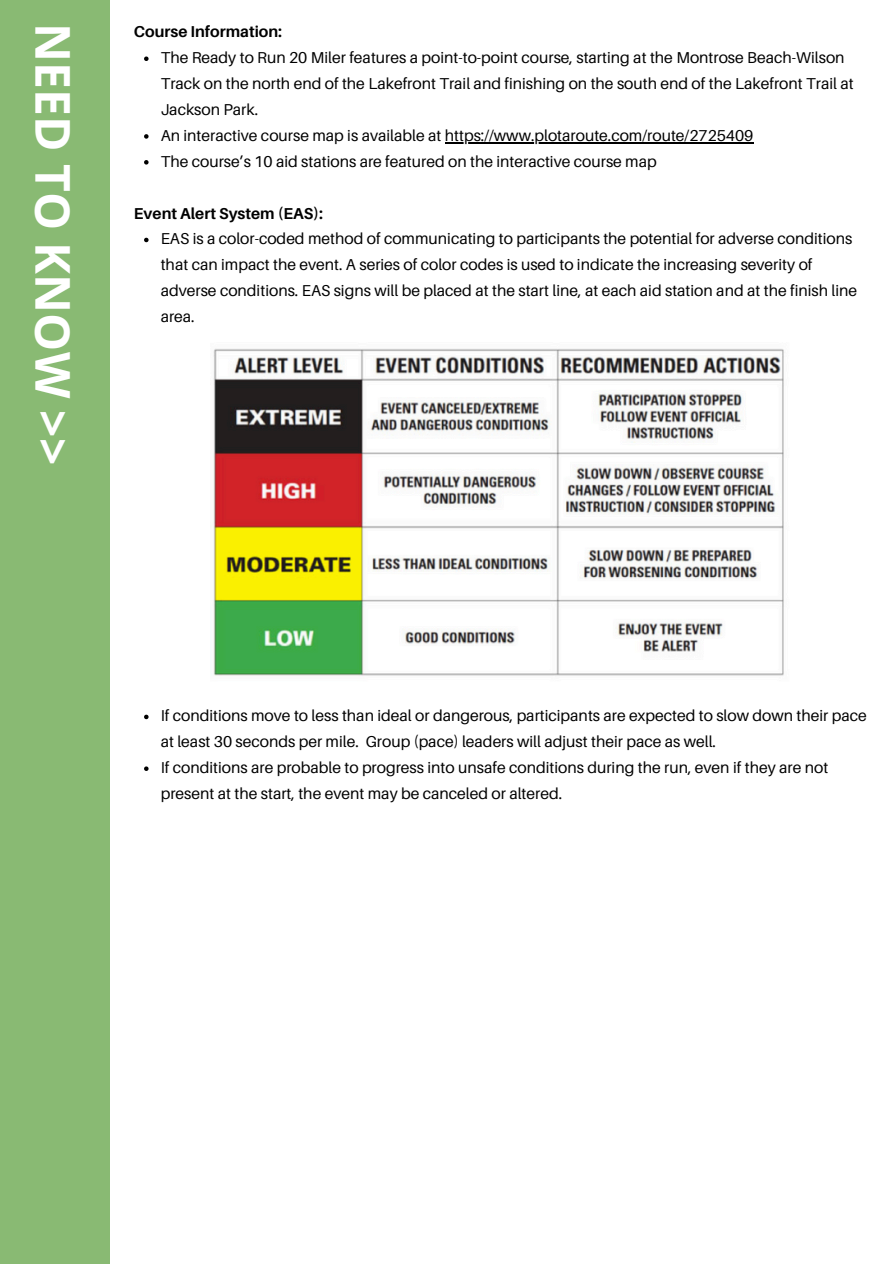
<style>
.page{position:relative;width:894px;height:1264px;background:#fff}
.page>*{position:absolute;margin:0;border:0;box-sizing:border-box;transform-origin:0 0}
.t1{font:700 48px "Open Sans";color:#fff}
.t2{font:15.75px/25.8px "Aileron";color:#000}
.t3{font:700 15.75px "Aileron";color:#000}
</style>
<div class="page">
<div style="left:0;top:0;width:110px;height:1263px;background:#89ba73"></div>
<svg style="left:144px;top:56px;width:4px;height:5px"></svg>
<svg style="left:144px;top:134px;width:4px;height:5px"></svg>
<hr style="left:444px;top:142px;width:309px;height:1px;background:#000">
<svg style="left:144px;top:160px;width:4px;height:4px"></svg>
<svg style="left:144px;top:238px;width:4px;height:4px"></svg>
<img style="left:213px;top:348px;width:571px;height:328px">
<svg style="left:144px;top:714px;width:4px;height:5px"></svg>
<svg style="left:144px;top:766px;width:4px;height:5px"></svg>
<h2 class="t1" style="left:87px;top:23px;width:443px;rotate:90deg">NEED TO KNOW &gt;&gt;</h2>
<p class="t3" style="left:134px;top:22px;width:150px">Course Information:</p>
<h1 class="t2" style="left:161px;top:45px;width:694px">The Ready to Run 20 Miler features a point-to-point course, starting at the Montrose Beach-Wilson<br>Track on the north end of the Lakefront Trail and finishing on the south end of the Lakefront Trail at<br>Jackson Park.</h1>
<h2 class="t2" style="left:161px;top:122px;width:594px">An interactive course map is available at https://www.plotaroute.com/route/2725409</h2>
<p class="t2" style="left:161px;top:148px;width:497px">The course’s 10 aid stations are featured on the interactive course map</p>
<p class="t3" style="left:134px;top:203px;width:190px">Event Alert System (EAS):</p>
<p class="t2" style="left:161px;top:226px;width:697px">EAS is a color-coded method of communicating to participants the potential for adverse conditions that can impact the event. A series of color codes is used to indicate the increasing severity of adverse conditions. EAS signs will be placed at the start line, at each aid station and at the finish line area.</p>
<p class="t2" style="left:161px;top:702px;width:707px">If conditions move to less than ideal or dangerous, participants are expected to slow down their pace at least 30 seconds per mile. Group (pace) leaders will adjust their pace as well.</p>
<p class="t2" style="left:161px;top:754px;width:669px">If conditions are probable to progress into unsafe conditions during the run, even if they are not present at the start, the event may be canceled or altered.</p>
</div>
